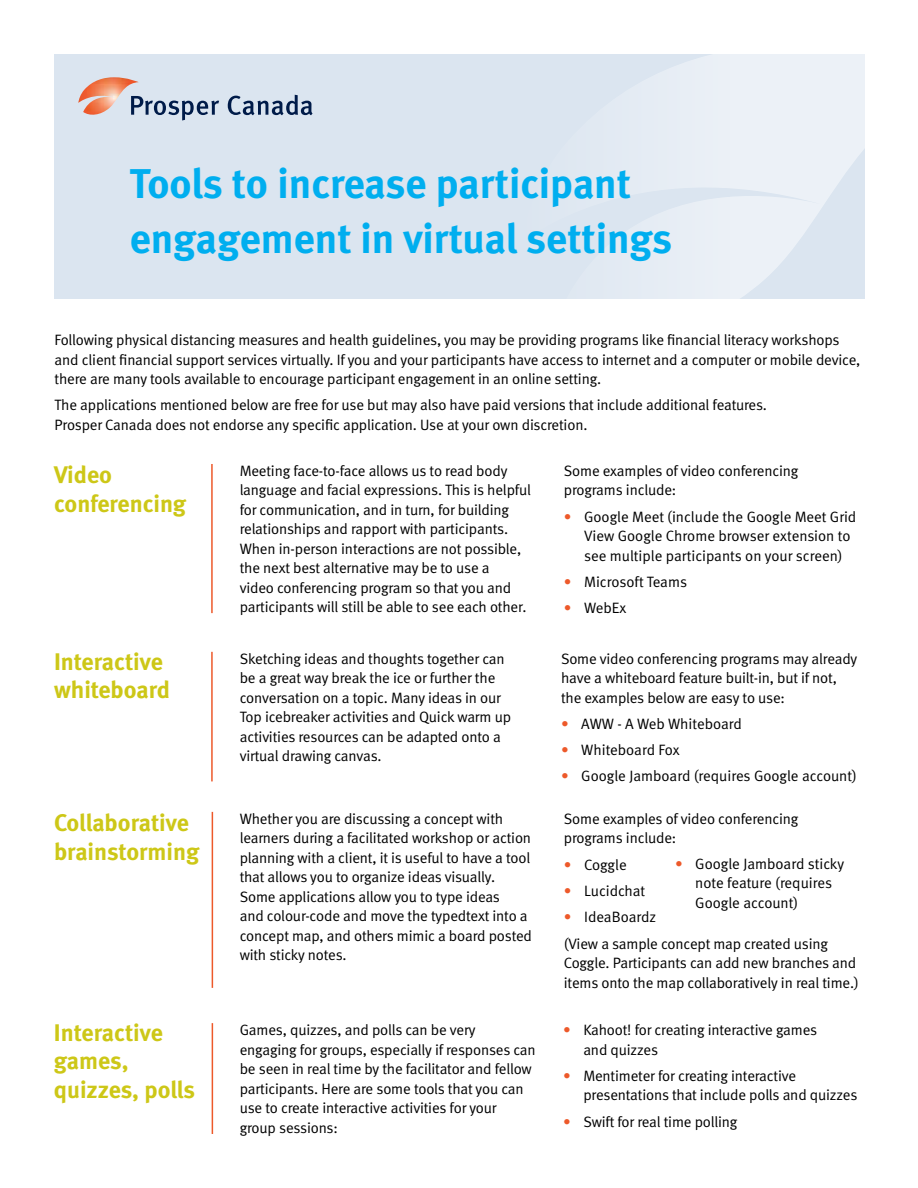
<style>
.page{position:relative;width:918px;height:1188px;background:#fff}
.page>*{position:absolute;margin:0;border:0;box-sizing:border-box;transform-origin:0 0}
.t1{font:700 41.55px/55.1px "Meta";color:#00aeef}
.t2{font:700 24px/28.5px "Meta";color:#cdc717}
.t3{font:15px/19.5px "Meta Normal";letter-spacing:-.01em;color:#000}
.s1{color:#ed592a}
</style>
<div class="page">
<div style="left:54px;top:54px;width:810px;height:245px;background:#dbe5f0"></div>
<svg style="left:654px;top:54px;width:210px;height:245px;fill:#ebf0f6"></svg>
<img style="left:78px;top:77px;width:61px;height:38px">
<svg style="left:131px;top:96px;width:88px;height:25px"></svg>
<svg style="left:228px;top:95px;width:85px;height:20px"></svg>
<hr style="left:211px;top:464px;width:2px;height:149px;background:#ed592a">
<hr style="left:211px;top:652px;width:2px;height:129px;background:#ed592a">
<hr style="left:212px;top:812px;width:1px;height:176px;background:#ed592a">
<hr style="left:212px;top:1023px;width:1px;height:111px;background:#ed592a">
<h1 class="t1" style="left:130px;top:155px;width:544px">Tools to increase participant engagement in virtual settings</h1>
<p class="t3" style="left:55px;top:330px;width:807px">Following physical distancing measures and health guidelines, you may be providing programs like financial literacy workshops and client financial support services virtually. If you and your participants have access to internet and a computer or mobile device, there are many tools available to encourage participant engagement in an online setting.</p>
<p class="t3" style="left:55px;top:395px;width:714px">The applications mentioned below are free for use but may also have paid versions that include additional features.<br>Prosper Canada does not endorse any specific application. Use at your own discretion.</p>
<h2 class="t2" style="left:54px;top:460px;width:134px">Video conferencing</h2>
<h2 class="t2" style="left:54px;top:647px;width:117px">Interactive whiteboard</h2>
<p class="t3" style="left:240px;top:461px;width:293px">Meeting face-to-face allows us to read body language and facial expressions. This is helpful for communication, and in turn, for building relationships and rapport with participants.<br>When in-person interactions are not possible, the next best alternative may be to use a<br>video conferencing program so that you and participants will still be able to see each other.</p>
<p class="t3" style="left:240px;top:649px;width:273px">Sketching ideas and thoughts together can be a great way break the ice or further the conversation on a topic. Many ideas in our Top icebreaker activities and Quick warm up activities resources can be adapted onto a virtual drawing canvas.</p>
<p class="t3" style="left:564px;top:461px;width:236px">Some examples of video conferencing programs include:</p>
<p class="t3" style="left:584px;top:506px;width:274px;text-indent:-20px"><span class="s1">•</span> Google Meet (include the Google Meet Grid<br>View Google Chrome browser extension to see multiple participants on your screen)</p>
<p class="t3" style="left:564px;top:572px;width:125px"><span class="s1">•</span> Microsoft Teams</p>
<p class="t3" style="left:564px;top:598px;width:64px"><span class="s1">•</span> WebEx</p>
<p class="t3" style="left:561px;top:649px;width:298px">Some video conferencing programs may already have a whiteboard feature built-in, but if not, the examples below are easy to use:</p>
<p class="t3" style="left:561px;top:714px;width:182px"><span class="s1">•</span> AWW - A Web Whiteboard</p>
<p class="t3" style="left:561px;top:740px;width:120px"><span class="s1">•</span> Whiteboard Fox</p>
<p class="t3" style="left:561px;top:766px;width:297px"><span class="s1">•</span> Google Jamboard (requires Google account)</p>
<h2 class="t2" style="left:54px;top:808px;width:147px">Collaborative brainstorming</h2>
<p class="t3" style="left:240px;top:809px;width:294px">Whether you are discussing a concept with learners during a facilitated workshop or action planning with a client, it is useful to have a tool that allows you to organize ideas visually.<br>Some applications allow you to type ideas<br>and colour-code and move the typedtext into a concept map, and others mimic a board posted with sticky notes.</p>
<p class="t3" style="left:564px;top:809px;width:236px">Some examples of video conferencing programs include:</p>
<p class="t3" style="left:695px;top:853px;width:150px;text-indent:-20px"><span class="s1">•</span> Google Jamboard sticky note feature (requires<br>Google account)</p>
<p class="t3" style="left:564px;top:934px;width:296px">(View a sample concept map created using<br>Coggle. Participants can add new branches and items onto the map collaboratively in real time.)</p>
<p class="t3" style="left:564px;top:854px;width:64px"><span class="s1">•</span> Coggle</p>
<p class="t3" style="left:564px;top:881px;width:83px"><span class="s1">•</span> Lucidchat</p>
<p class="t3" style="left:564px;top:907px;width:94px"><span class="s1">•</span> IdeaBoardz</p>
<h2 class="t2" style="left:54px;top:1018px;width:143px">Interactive games, quizzes, polls</h2>
<p class="t3" style="left:240px;top:1020px;width:298px">Games, quizzes, and polls can be very engaging for groups, especially if responses can be seen in real time by the facilitator and fellow participants. Here are some tools that you can use to create interactive activities for your group sessions:</p>
<p class="t3" style="left:583px;top:1020px;width:235px;text-indent:-20px"><span class="s1">•</span> Kahoot! for creating interactive games and quizzes</p>
<p class="t3" style="left:583px;top:1066px;width:276px;text-indent:-20px"><span class="s1">•</span> Mentimeter for creating interactive presentations that include polls and quizzes</p>
<p class="t3" style="left:563px;top:1111px;width:176px"><span class="s1">•</span> Swift for real time polling</p>
</div>
